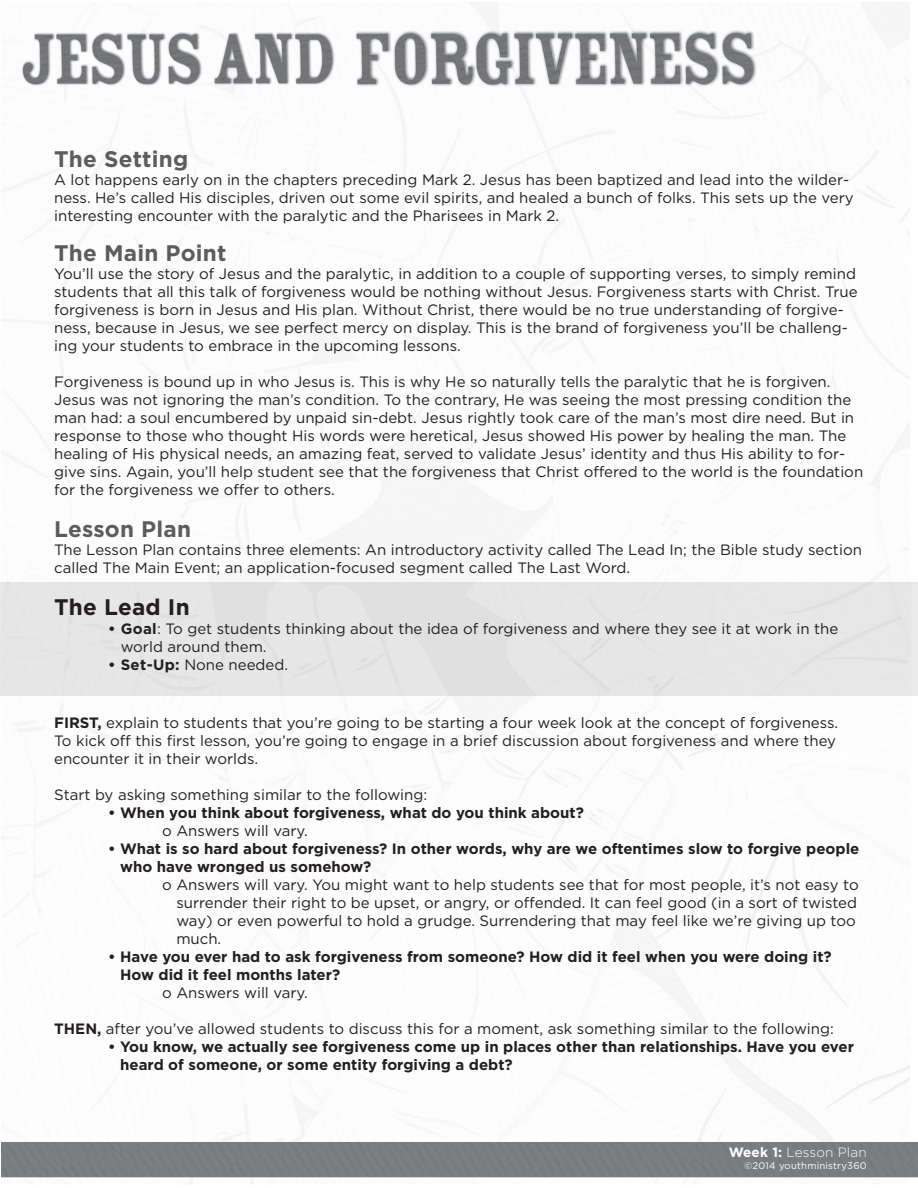
<style>
.page{position:relative;width:918px;height:1188px;background:#fff}
.page>*{position:absolute;margin:0;border:0;box-sizing:border-box;transform-origin:0 0}
.t1{font:700 22.5px "Gotham";letter-spacing:.01em;color:#5c5c5f}
.t2{font:700 22.5px "Gotham";letter-spacing:.01em;color:#231f20}
.t3{font:15px/18px "Gotham";color:#231f20}
.t4{font:700 15px/18px "Gotham";color:#231f20}
.t5{font:300 13.5px "Gotham";letter-spacing:.01em;color:#fff}
.t6{font:9.6px "Gotham";letter-spacing:.02em;color:#fff}
.s1{font-weight:700}
</style>
<div class="page">
<img style="left:1px;top:2px;width:917px;height:1182px">
<div style="left:0;top:583px;width:918px;height:113px;background:#e6e6e6"></div>
<p class="t1" style="left:54px;top:144px;width:136px">The Setting</p>
<p class="t3" style="left:54px;top:170px;width:801px">A lot happens early on in the chapters preceding Mark 2. Jesus has been baptized and lead into the wilder&shy;ness. He’s called His disciples, driven out some evil spirits, and healed a bunch of folks. This sets up the very interesting encounter with the paralytic and the Pharisees in Mark 2.</p>
<p class="t1" style="left:54px;top:238px;width:174px">The Main Point</p>
<p class="t3" style="left:54px;top:264px;width:805px">You’ll use the story of Jesus and the paralytic, in addition to a couple of supporting verses, to simply remind students that all this talk of forgiveness would be nothing without Jesus. Forgiveness starts with Christ. True forgiveness is born in Jesus and His plan. Without Christ, there would be no true understanding of forgive&shy;ness, because in Jesus, we see perfect mercy on display. This is the brand of forgiveness you’ll be challeng&shy;ing your students to embrace in the upcoming lessons.</p>
<p class="t3" style="left:54px;top:372px;width:811px">Forgiveness is bound up in who Jesus is. This is why He so naturally tells the paralytic that he is forgiven.<br>Jesus was not ignoring the man’s condition. To the contrary, He was seeing the most pressing condition the man had: a soul encumbered by unpaid sin-debt. Jesus rightly took care of the man’s most dire need. But in response to those who thought His words were heretical, Jesus showed His power by healing the man. The healing of His physical needs, an amazing feat, served to validate Jesus’ identity and thus His ability to for&shy;give sins. Again, you’ll help student see that the forgiveness that Christ offered to the world is the foundation for the forgiveness we offer to others.</p>
<p class="t1" style="left:54px;top:514px;width:138px">Lesson Plan</p>
<p class="t3" style="left:54px;top:540px;width:809px">The Lesson Plan contains three elements: An introductory activity called The Lead In; the Bible study section called The Main Event; an application-focused segment called The Last Word.</p>
<p class="t2" style="left:54px;top:592px;width:137px">The Lead In</p>
<p class="t3" style="left:121px;top:620px;width:719px;text-indent:-13px"><span class="s1">• Goal</span>: To get students thinking about the idea of forgiveness and where they see it at work in the world around them.</p>
<p class="t3" style="left:108px;top:656px;width:181px"><span class="s1">• Set-Up:</span> None needed.</p>
<p class="t3" style="left:54px;top:713px;width:786px"><span class="s1">FIRST,</span> explain to students that you’re going to be starting a four week look at the concept of forgiveness.<br>To kick off this first lesson, you’re going to engage in a brief discussion about forgiveness and where they encounter it in their worlds.</p>
<p class="t3" style="left:54px;top:785px;width:375px">Start by asking something similar to the following:</p>
<p class="t4" style="left:108px;top:804px;width:477px">• When you think about forgiveness, what do you think about?</p>
<p class="t3" style="left:162px;top:821px;width:147px">o Answers will vary.</p>
<p class="t4" style="left:120px;top:840px;width:741px;text-indent:-12px">• What is so hard about forgiveness? In other words, why are we oftentimes slow to forgive people who have wronged us somehow?</p>
<p class="t3" style="left:176px;top:875px;width:684px;text-indent:-14px">o Answers will vary. You might want to help students see that for most people, it’s not easy to surrender their right to be upset, or angry, or offended. It can feel good (in a sort of twisted way) or even powerful to hold a grudge. Surrendering that may feel like we’re giving up too much.</p>
<p class="t4" style="left:120px;top:948px;width:713px;text-indent:-12px">• Have you ever had to ask forgiveness from someone? How did it feel when you were doing it?<br>How did it feel months later?</p>
<p class="t3" style="left:162px;top:983px;width:147px">o Answers will vary.</p>
<p class="t3" style="left:54px;top:1019px;width:781px"><span class="s1">THEN,</span> after you’ve allowed students to discuss this for a moment, ask something similar to the following:</p>
<p class="t4" style="left:120px;top:1038px;width:735px;text-indent:-12px">• You know, we actually see forgiveness come up in places other than relationships. Have you ever heard of someone, or some entity forgiving a debt?</p>
<p class="t5" style="left:729px;top:1143px;width:139px"><span class="s1">Week 1:</span> Lesson Plan</p>
<p class="t6" style="left:744px;top:1159px;width:124px">©2014 youthministry360</p>
</div>
